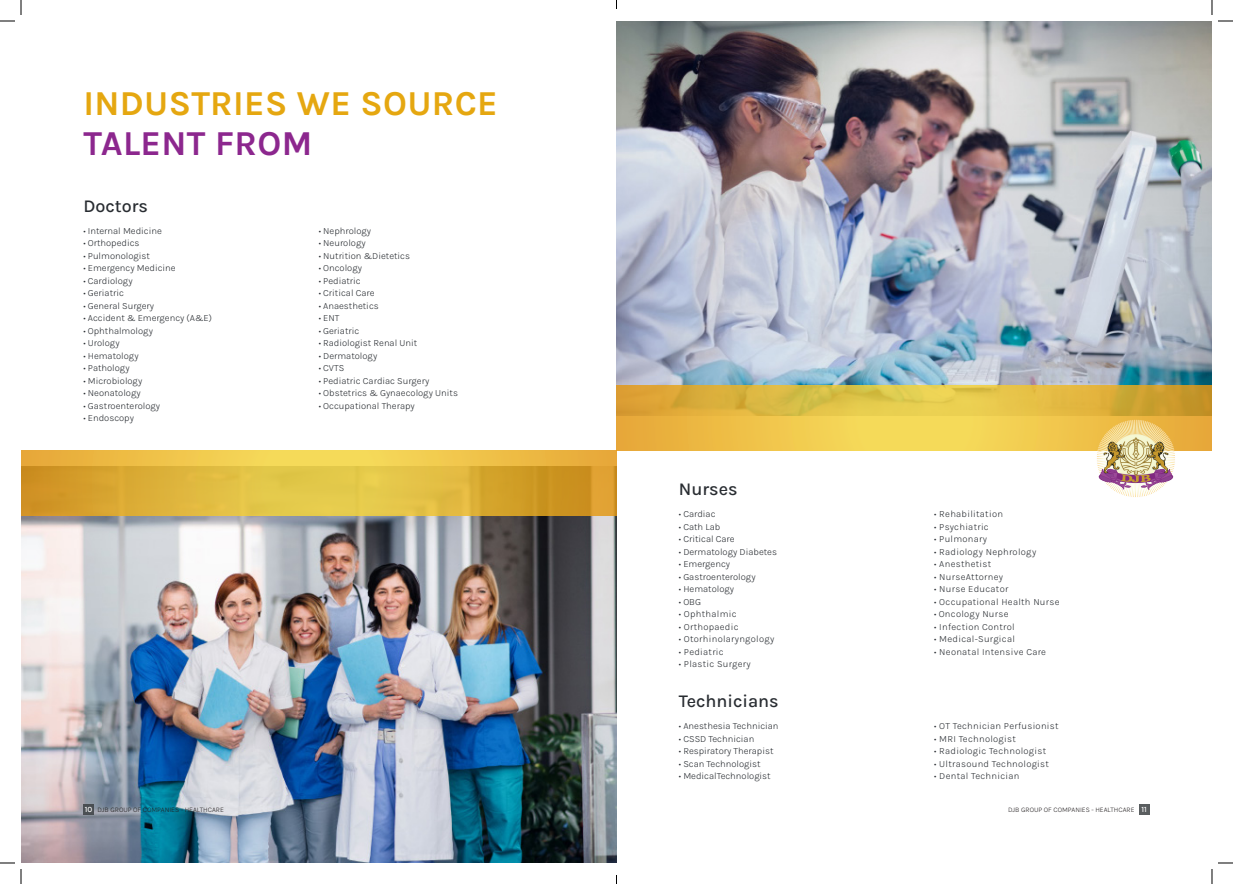
<style>
.page{position:relative;width:1233px;height:884px;background:#fff}
.page>*{position:absolute;margin:0;border:0;box-sizing:border-box;transform-origin:0 0}
.Paragraph_Title_1{font:700 35px/40px "Karla";letter-spacing:.01em;color:#e5a710}
.Paragraph_Subtitle_Black_Regular{font:500 18px "Karla";color:#282c31}
.Paragraph_Subtitle_Black_Regular-2{font:300 9.5px "Karla";color:#282c31}
.Paragraph_Subtitle_Black_Regular-3{font:300 9.5px "Karla";letter-spacing:.03em;color:#282c31}
.t1{font:500 8px "Karla";color:#fff}
.t2{font:300 7px "Karla";color:#231f20}
.s1{color:#8c278e}
</style>
<div class="page">
<img style="left:21px;top:515px;width:595px;height:348px">
<svg style="left:21px;top:450px;width:595px;height:65px;background:#e0b53d"></svg>
<img style="left:616px;top:21px;width:596px;height:365px">
<svg style="left:616px;top:386px;width:596px;height:64px;background:#e6be46"></svg>
<img style="left:1095px;top:418px;width:81px;height:79px">
<div style="left:1139px;top:804px;width:10px;height:10px;background:#5a5e60"></div>
<div style="left:83px;top:804px;width:11px;height:10px;background:#4a4e53"></div>
<svg style="left:1218px;top:20px;width:15px;height:2px"></svg>
<svg style="left:1218px;top:862px;width:15px;height:2px"></svg>
<svg style="left:0;top:0;width:22px;height:22px"></svg>
<svg style="left:0;top:862px;width:22px;height:22px"></svg>
<svg style="left:1211px;top:0;width:1px;height:15px"></svg>
<svg style="left:1211px;top:869px;width:1px;height:15px"></svg>
<p class="Paragraph_Title_1" style="left:83px;top:82px;width:416px">INDUSTRIES WE SOURCE<br><span class="s1">TALENT FROM</span></p>
<p class="Paragraph_Subtitle_Black_Regular" style="left:83px;top:194px;width:66px">Doctors</p>
<p class="Paragraph_Subtitle_Black_Regular-2" style="left:83px;top:225px;width:80px">• Internal Medicine</p>
<p class="Paragraph_Subtitle_Black_Regular-2" style="left:83px;top:237px;width:58px">• Orthopedics</p>
<p class="Paragraph_Subtitle_Black_Regular-2" style="left:83px;top:250px;width:68px">• Pulmonologist</p>
<p class="Paragraph_Subtitle_Black_Regular-2" style="left:83px;top:262px;width:94px">• Emergency Medicine</p>
<p class="Paragraph_Subtitle_Black_Regular-2" style="left:83px;top:275px;width:51px">• Cardiology</p>
<p class="Paragraph_Subtitle_Black_Regular-2" style="left:83px;top:287px;width:42px">• Geriatric</p>
<p class="Paragraph_Subtitle_Black_Regular-2" style="left:83px;top:300px;width:72px">• General Surgery</p>
<p class="Paragraph_Subtitle_Black_Regular-2" style="left:83px;top:312px;width:130px">• Accident &amp; Emergency (A&amp;E)</p>
<p class="Paragraph_Subtitle_Black_Regular-2" style="left:83px;top:325px;width:71px">• Ophthalmology</p>
<p class="Paragraph_Subtitle_Black_Regular-2" style="left:83px;top:337px;width:38px">• Urology</p>
<p class="Paragraph_Subtitle_Black_Regular-2" style="left:83px;top:350px;width:57px">• Hematology</p>
<p class="Paragraph_Subtitle_Black_Regular-2" style="left:83px;top:362px;width:48px">• Pathology</p>
<p class="Paragraph_Subtitle_Black_Regular-2" style="left:83px;top:375px;width:60px">• Microbiology</p>
<p class="Paragraph_Subtitle_Black_Regular-2" style="left:83px;top:387px;width:59px">• Neonatology</p>
<p class="Paragraph_Subtitle_Black_Regular-2" style="left:83px;top:400px;width:78px">• Gastroenterology</p>
<p class="Paragraph_Subtitle_Black_Regular-2" style="left:83px;top:412px;width:52px">• Endoscopy</p>
<p class="Paragraph_Subtitle_Black_Regular-2" style="left:319px;top:225px;width:54px">• Nephrology</p>
<p class="Paragraph_Subtitle_Black_Regular-2" style="left:319px;top:237px;width:48px">• Neurology</p>
<p class="Paragraph_Subtitle_Black_Regular-2" style="left:319px;top:250px;width:93px">• Nutrition &amp;Dietetics</p>
<p class="Paragraph_Subtitle_Black_Regular-2" style="left:319px;top:262px;width:45px">• Oncology</p>
<p class="Paragraph_Subtitle_Black_Regular-2" style="left:319px;top:275px;width:43px">• Pediatric</p>
<p class="Paragraph_Subtitle_Black_Regular-2" style="left:319px;top:287px;width:57px">• Critical Care</p>
<p class="Paragraph_Subtitle_Black_Regular-2" style="left:319px;top:300px;width:62px">• Anaesthetics</p>
<p class="Paragraph_Subtitle_Black_Regular-2" style="left:319px;top:312px;width:22px">• ENT</p>
<p class="Paragraph_Subtitle_Black_Regular-2" style="left:319px;top:325px;width:42px">• Geriatric</p>
<p class="Paragraph_Subtitle_Black_Regular-2" style="left:319px;top:337px;width:100px">• Radiologist Renal Unit</p>
<p class="Paragraph_Subtitle_Black_Regular-2" style="left:319px;top:350px;width:60px">• Dermatology</p>
<p class="Paragraph_Subtitle_Black_Regular-2" style="left:319px;top:362px;width:27px">• CVTS</p>
<p class="Paragraph_Subtitle_Black_Regular-2" style="left:319px;top:375px;width:112px">• Pediatric Cardiac Surgery</p>
<p class="Paragraph_Subtitle_Black_Regular-2" style="left:319px;top:387px;width:141px">• Obstetrics &amp; Gynaecology Units</p>
<p class="Paragraph_Subtitle_Black_Regular-2" style="left:319px;top:400px;width:98px">• Occupational Therapy</p>
<p class="Paragraph_Subtitle_Black_Regular" style="left:679px;top:477px;width:60px">Nurses</p>
<p class="Paragraph_Subtitle_Black_Regular-2" style="left:679px;top:508px;width:38px">• Cardiac</p>
<p class="Paragraph_Subtitle_Black_Regular-2" style="left:679px;top:520px;width:43px">• Cath Lab</p>
<p class="Paragraph_Subtitle_Black_Regular-2" style="left:679px;top:533px;width:57px">• Critical Care</p>
<p class="Paragraph_Subtitle_Black_Regular-2" style="left:679px;top:545px;width:100px">• Dermatology Diabetes</p>
<p class="Paragraph_Subtitle_Black_Regular-2" style="left:679px;top:558px;width:53px">• Emergency</p>
<p class="Paragraph_Subtitle_Black_Regular-2" style="left:679px;top:570px;width:78px">• Gastroenterology</p>
<p class="Paragraph_Subtitle_Black_Regular-2" style="left:679px;top:583px;width:57px">• Hematology</p>
<p class="Paragraph_Subtitle_Black_Regular-2" style="left:679px;top:595px;width:24px">• OBG</p>
<p class="Paragraph_Subtitle_Black_Regular-3" style="left:679px;top:608px;width:59px">• Ophthalmic</p>
<p class="Paragraph_Subtitle_Black_Regular-3" style="left:679px;top:620px;width:61px">• Orthopaedic</p>
<p class="Paragraph_Subtitle_Black_Regular-3" style="left:679px;top:633px;width:97px">• Otorhinolaryngology</p>
<p class="Paragraph_Subtitle_Black_Regular-3" style="left:679px;top:645px;width:46px">• Pediatric</p>
<p class="Paragraph_Subtitle_Black_Regular-3" style="left:679px;top:658px;width:73px">• Plastic Surgery</p>
<p class="Paragraph_Subtitle_Black_Regular" style="left:679px;top:690px;width:101px">Technicians</p>
<p class="Paragraph_Subtitle_Black_Regular-2" style="left:679px;top:720px;width:101px">• Anesthesia Technician</p>
<p class="Paragraph_Subtitle_Black_Regular-2" style="left:679px;top:733px;width:77px">• CSSD Technician</p>
<p class="Paragraph_Subtitle_Black_Regular-2" style="left:679px;top:745px;width:96px">• Respiratory Therapist</p>
<p class="Paragraph_Subtitle_Black_Regular-2" style="left:679px;top:758px;width:83px">• Scan Technologist</p>
<p class="Paragraph_Subtitle_Black_Regular-2" style="left:679px;top:770px;width:93px">• MedicalTechnologist</p>
<p class="Paragraph_Subtitle_Black_Regular-3" style="left:934px;top:508px;width:70px">• Rehabilitation</p>
<p class="Paragraph_Subtitle_Black_Regular-3" style="left:934px;top:520px;width:56px">• Psychiatric</p>
<p class="Paragraph_Subtitle_Black_Regular-3" style="left:934px;top:533px;width:54px">• Pulmonary</p>
<p class="Paragraph_Subtitle_Black_Regular-3" style="left:934px;top:545px;width:103px">• Radiology Nephrology</p>
<p class="Paragraph_Subtitle_Black_Regular-3" style="left:934px;top:558px;width:59px">• Anesthetist</p>
<p class="Paragraph_Subtitle_Black_Regular-3" style="left:934px;top:570px;width:70px">• NurseAttorney</p>
<p class="Paragraph_Subtitle_Black_Regular-3" style="left:934px;top:583px;width:76px">• Nurse Educator</p>
<p class="Paragraph_Subtitle_Black_Regular-3" style="left:934px;top:595px;width:127px">• Occupational Health Nurse</p>
<p class="Paragraph_Subtitle_Black_Regular-3" style="left:934px;top:608px;width:76px">• Oncology Nurse</p>
<p class="Paragraph_Subtitle_Black_Regular-3" style="left:934px;top:620px;width:82px">• Infection Control</p>
<p class="Paragraph_Subtitle_Black_Regular-3" style="left:934px;top:633px;width:82px">• Medical-Surgical</p>
<p class="Paragraph_Subtitle_Black_Regular-3" style="left:934px;top:645px;width:113px">• Neonatal Intensive Care</p>
<p class="Paragraph_Subtitle_Black_Regular-3" style="left:934px;top:720px;width:126px">• OT Technician Perfusionist</p>
<p class="Paragraph_Subtitle_Black_Regular-3" style="left:934px;top:733px;width:83px">• MRI Technologist</p>
<p class="Paragraph_Subtitle_Black_Regular-3" style="left:934px;top:745px;width:113px">• Radiologic Technologist</p>
<p class="Paragraph_Subtitle_Black_Regular-3" style="left:934px;top:758px;width:116px">• Ultrasound Technologist</p>
<p class="Paragraph_Subtitle_Black_Regular-3" style="left:934px;top:770px;width:87px">• Dental Technician</p>
<p class="t1" style="left:85px;top:804px;width:9px">10</p>
<p class="t2" style="left:97px;top:805px;width:128px">DJB GROUP OF COMPANIES - HEALTHCARE</p>
<p class="t2" style="left:1008px;top:805px;width:128px">DJB GROUP OF COMPANIES - HEALTHCARE</p>
<p class="t1" style="left:1141px;top:804px;width:7px">11</p>
</div>
